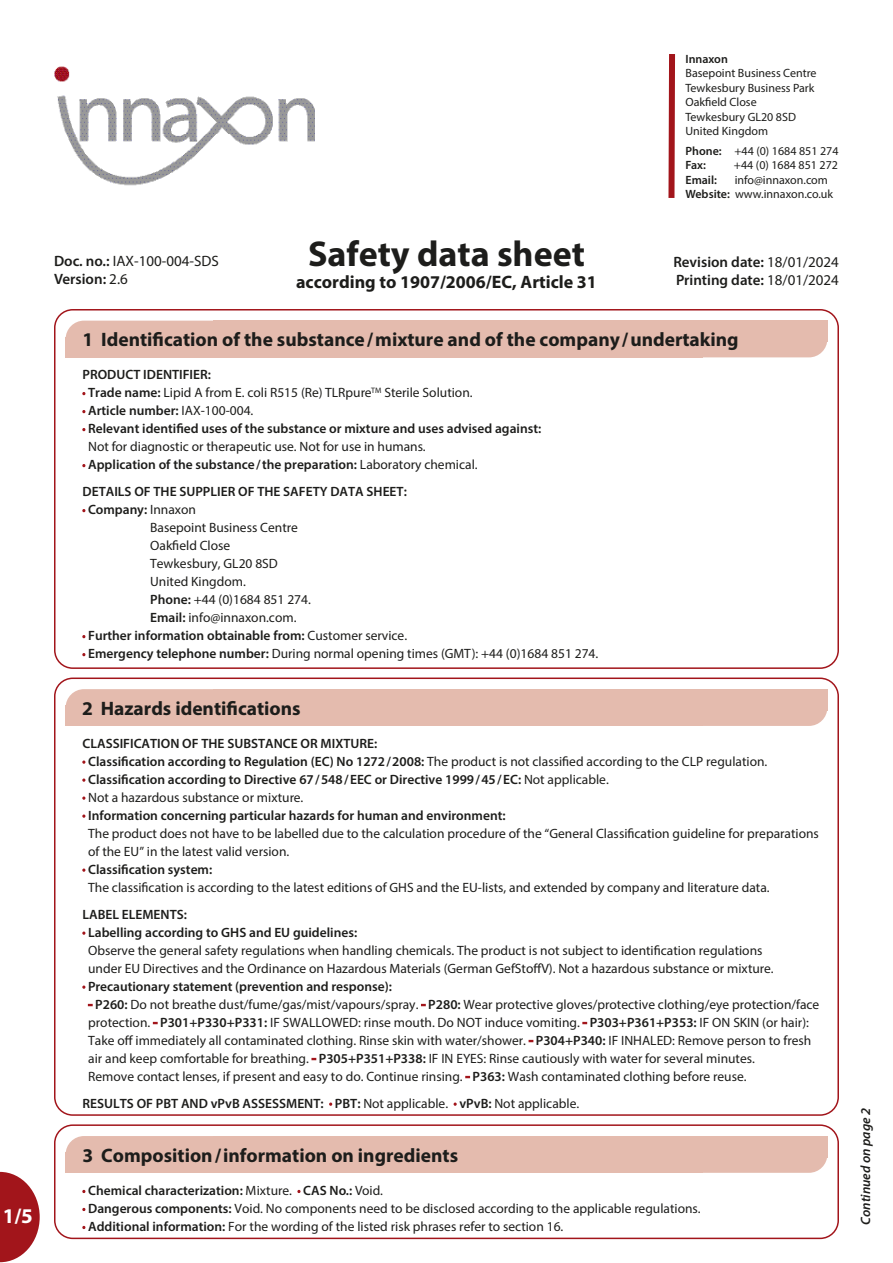
<style>
.page{position:relative;width:893px;height:1263px;background:#fff}
.page>*{position:absolute;margin:0;border:0;box-sizing:border-box;transform-origin:0 0}
.t1{font:700 36px "Myriad Pro";color:#1d1d1b}
.t2{font:700 21px "Myriad Pro";color:#fff}
.t3{font:700 19.5px "Myriad Pro";color:#1d1d1b}
.t4{font:700 18px "Myriad Pro";color:#1d1d1b}
.t5{font:600 15px/18px "Myriad Pro";color:#1d1d1b}
.t6{font:15px/18px "Myriad Pro";color:#1d1d1b}
.t7{font:13.5px/18px "Myriad Pro";color:#1d1d1b}
.t8{font:600 13.5px/18px "Myriad Pro";color:#1d1d1b}
.t9{font:italic 600 13.5px "Myriad Pro";color:#1d1d1b}
.t10{font:12px/14.4px "Myriad Pro";color:#1d1d1b}
.t11{font:600 12px "Myriad Pro";color:#1d1d1b}
.s1{font-weight:600}
.s2{font-weight:400}
.s3{color:#a2151b}
.s4{font-weight:400;color:#a2151b}
</style>
<div class="page">
<img style="left:54px;top:67px;width:261px;height:118px">
<svg style="left:668px;top:54px;width:8px;height:144px"></svg>
<div style="left:54px;top:677px;width:785px;height:439px;border:2px solid #a2151b;border-radius:18px"></div>
<div style="left:54px;top:309px;width:785px;height:360px;border:2px solid #a2151b;border-radius:18px"></div>
<div style="left:66px;top:321px;width:761px;height:36px;background:#e4bbae;border-radius:18px"></div>
<div style="left:66px;top:337px;width:637px;height:20px;background:#e4bbae"></div>
<div style="left:66px;top:689px;width:761px;height:37px;background:#e4bbae;border-radius:18px"></div>
<div style="left:66px;top:706px;width:637px;height:20px;background:#e4bbae"></div>
<svg style="left:0;top:1172px;width:40px;height:90px"></svg>
<div style="left:54px;top:1124px;width:785px;height:115px;border:2px solid #a2151b;border-radius:18px"></div>
<div style="left:66px;top:1136px;width:761px;height:37px;background:#e4bbae;border-radius:18px"></div>
<div style="left:66px;top:1152px;width:637px;height:21px;background:#e4bbae"></div>
<p class="t2" style="left:3px;top:1202px;width:32px">1/5</p>
<p class="t11" style="left:685px;top:51px;width:44px">Innaxon</p>
<p class="t10" style="left:685px;top:66px;width:133px">Basepoint Business Centre<br>Tewkesbury Business Park<br>Oakfield Close<br>Tewkesbury GL20 8SD<br>United Kingdom</p>
<p class="t10" style="left:685px;top:143px;width:155px"><span class="s1">Phone:</span> +44 (0) 1684 851 274<br><span class="s1">Fax:</span></p>
<p class="t10" style="left:734px;top:158px;width:106px">+44 (0) 1684 851 272</p>
<p class="t10" style="left:685px;top:172px;width:149px;text-indent:49px">info@innaxon.com<br><span class="s1">Website:</span> www.innaxon.co.uk</p>
<p class="t11" style="left:685px;top:172px;width:33px">Email:</p>
<h1 class="t1" style="left:308px;top:231px;width:278px">Safety data sheet</h1>
<h3 class="t4" style="left:296px;top:270px;width:302px">according to 1907/2006/EC, Article 31</h3>
<p class="t6" style="left:54px;top:252px;width:166px"><span class="s1">Doc. no.:</span> IAX-100-004-SDS<br><span class="s1">Version:</span> 2.6</p>
<p class="t5" style="left:673px;top:252px;width:167px">Revision date: <span class="s2">18/01/2024<br></span>Printing date: <span class="s2">18/01/2024</span></p>
<p class="t3" style="left:82px;top:327px;width:658px">1 Identification of the substance/mixture and of the company/undertaking</p>
<p class="t8" style="left:82px;top:365px;width:130px">PRODUCT IDENTIFIER:</p>
<p class="t7" style="left:82px;top:383px;width:392px"><span class="s3">·</span> <span class="s1">Trade name:</span> Lipid A from E. coli R515 (Re) TLRpure<sup>TM</sup> Sterile Solution.</p>
<p class="t8" style="left:82px;top:401px;width:172px"><span class="s4">·</span> Article number: <span class="s2">IAX-100-004.</span></p>
<p class="t8" style="left:88px;top:419px;width:455px;text-indent:-6px"><span class="s4">·</span> Relevant identified uses of the substance or mixture and uses advised against:<br><span class="s2">Not for diagnostic or therapeutic use. Not for use in humans.</span></p>
<p class="t8" style="left:82px;top:455px;width:397px"><span class="s4">·</span> Application of the substance/the preparation: <span class="s2">Laboratory chemical.</span></p>
<p class="t8" style="left:82px;top:482px;width:326px">DETAILS OF THE SUPPLIER OF THE SAFETY DATA SHEET:</p>
<p class="t7" style="left:150px;top:500px;width:162px;text-indent:-68px"><span class="s3">·</span> <span class="s1">Company:</span> Innaxon<br>Basepoint Business Centre<br>Oakfield Close<br>Tewkesbury, GL20 8SD<br>United Kingdom.<br><span class="s1">Phone:</span> +44 (0)1684 851 274.<br><span class="s1">Email:</span> info@innaxon.com.</p>
<p class="t8" style="left:82px;top:626px;width:326px"><span class="s4">·</span> Further information obtainable from: <span class="s2">Customer service.</span></p>
<p class="t7" style="left:82px;top:644px;width:517px"><span class="s3">·</span> <span class="s1">Emergency telephone number:</span> During normal opening times (GMT): +44 (0)1684 851 274.</p>
<p class="t3" style="left:82px;top:695px;width:220px">2 Hazards identifications</p>
<p class="t8" style="left:82px;top:734px;width:296px">CLASSIFICATION OF THE SUBSTANCE OR MIXTURE:</p>
<p class="t7" style="left:82px;top:752px;width:686px"><span class="s3">·</span> <span class="s1">Classification according to Regulation (EC) No 1272/2008:</span> The product is not classified according to the CLP regulation.</p>
<p class="t8" style="left:82px;top:770px;width:528px"><span class="s4">·</span> Classification according to Directive 67/548/EEC or Directive 1999/45/EC: <span class="s2">Not applicable.</span></p>
<p class="t7" style="left:82px;top:788px;width:222px"><span class="s3">·</span> Not a hazardous substance or mixture.</p>
<p class="t7" style="left:88px;top:806px;width:732px;text-indent:-6px"><span class="s3">·</span> <span class="s1">Information concerning particular hazards for human and environment:<br></span>The product does not have to be labelled due to the calculation procedure of the “General Classification guideline for preparations of the EU” in the latest valid version.</p>
<p class="t7" style="left:88px;top:860px;width:683px;text-indent:-6px"><span class="s3">·</span> <span class="s1">Classification system:<br></span>The classification is according to the latest editions of GHS and the EU-lists, and extended by company and literature data.</p>
<p class="t8" style="left:82px;top:905px;width:106px">LABEL ELEMENTS:</p>
<p class="t7" style="left:88px;top:923px;width:687px;text-indent:-6px"><span class="s3">·</span> <span class="s1">Labelling according to GHS and EU guidelines:<br></span>Observe the general safety regulations when handling chemicals. The product is not subject to identification regulations under EU Directives and the Ordinance on Hazardous Materials (German GefStoffV). Not a hazardous substance or mixture.</p>
<p class="t8" style="left:82px;top:977px;width:311px"><span class="s4">·</span> Precautionary statement (prevention and response):</p>
<p class="t7" style="left:88px;top:995px;width:733px"><span class="s3">-</span> <span class="s1">P260:</span> Do not breathe dust/fume/gas/mist/vapours/spray. <span class="s3">-</span> <span class="s1">P280:</span> Wear protective gloves/protective clothing/eye protection/face protection. <span class="s3">-</span> <span class="s1">P301+P330+P331:</span> IF SWALLOWED: rinse mouth. Do NOT induce vomiting. <span class="s3">-</span> <span class="s1">P303+P361+P353:</span> IF ON SKIN (or hair):<br>Take off immediately all contaminated clothing. Rinse skin with water/shower. <span class="s3">-</span> <span class="s1">P304+P340:</span> IF INHALED: Remove person to fresh air and keep comfortable for breathing. <span class="s3">-</span> <span class="s1">P305+P351+P338:</span> IF IN EYES: Rinse cautiously with water for several minutes.<br>Remove contact lenses, if present and easy to do. Continue rinsing. <span class="s3">-</span> <span class="s1">P363:</span> Wash contaminated clothing before reuse.</p>
<p class="t8" style="left:82px;top:1094px;width:498px">RESULTS OF PBT AND vPvB ASSESSMENT: <span class="s4">·</span> PBT: <span class="s2">Not applicable.</span> <span class="s4">·</span> vPvB: <span class="s2">Not applicable.</span></p>
<p class="t3" style="left:82px;top:1142px;width:377px">3 Composition/information on ingredients</p>
<p class="t8" style="left:82px;top:1181px;width:302px"><span class="s4">·</span> Chemical characterization: <span class="s2">Mixture.</span> <span class="s4">·</span> CAS No.: <span class="s2">Void.</span></p>
<p class="t7" style="left:82px;top:1199px;width:620px"><span class="s3">·</span> <span class="s1">Dangerous components:</span> Void. No components need to be disclosed according to the applicable regulations.</p>
<p class="t7" style="left:82px;top:1217px;width:482px"><span class="s3">·</span> <span class="s1">Additional information:</span> For the wording of the listed risk phrases refer to section 16.</p>
<p class="t9" style="left:857px;top:1225px;width:118px;rotate:-90deg">Continued on page 2</p>
</div>
